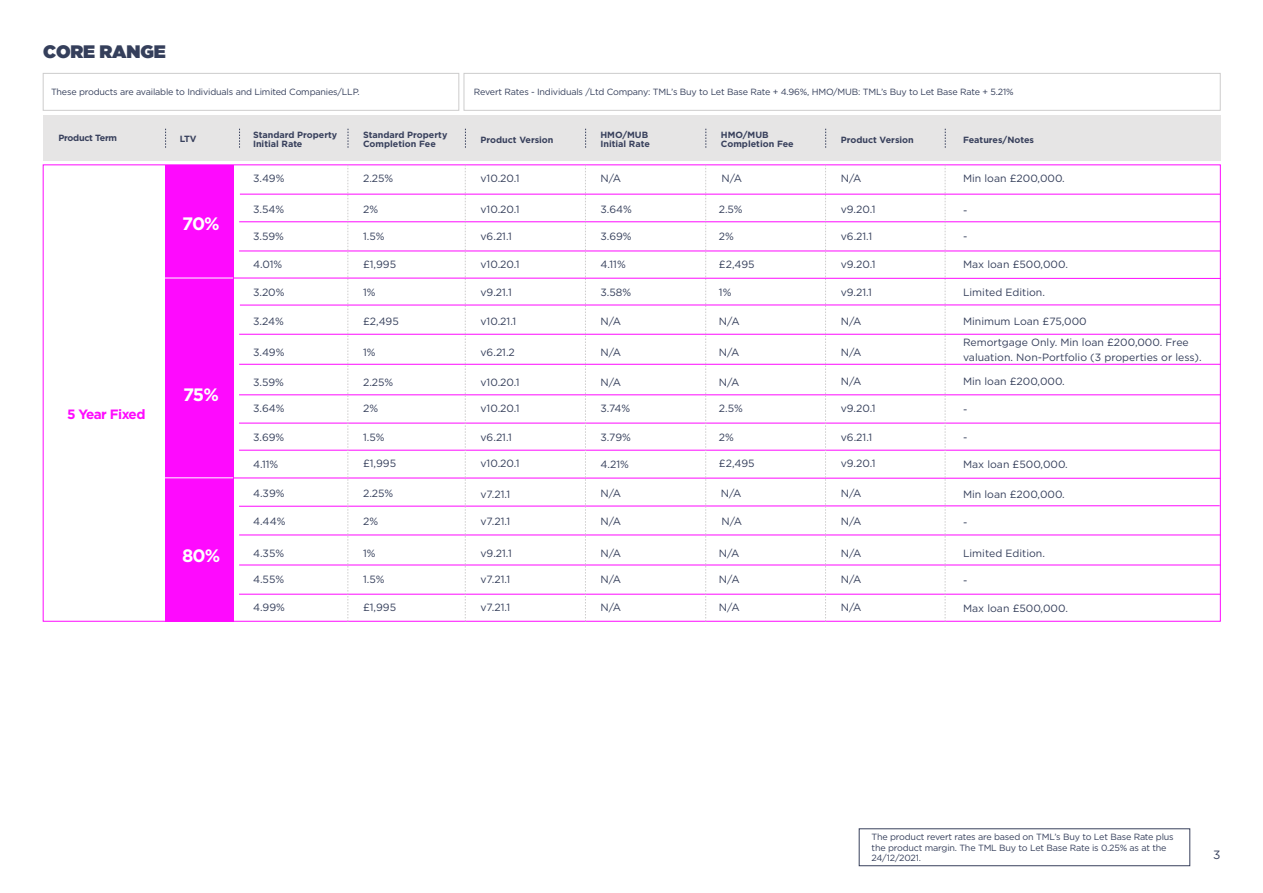
<style>
.page{position:relative;width:1263px;height:893px;background:#fff}
.page>*{position:absolute;margin:0;border:0;box-sizing:border-box;transform-origin:0 0}
.t1{font:18px "Gotham Ultra";letter-spacing:-.005em;color:#353f5b}
.t2{font:700 18px "Gotham";color:#fff}
.t3{font:700 13.5px "Gotham";letter-spacing:-.04em;color:#fe0afe}
.t4{font:12px "Gotham";color:#353f5b}
.t5{font:10.5px/20.9px "Gotham";color:#353f5b}
.t6{font:9px/10.5px "Gotham";letter-spacing:-.02em;color:#353f5b}
.t7{font:700 9px/9px "Gotham";color:#38405c}
.t8{font:700 9px "Gotham";letter-spacing:-.03em;color:#38405c}
</style>
<div class="page">
<div style="left:859px;top:828px;width:331px;height:38px;border:1px solid #38405c"></div>
<div style="left:43px;top:73px;width:416px;height:38px;border:1px solid #cdcccc"></div>
<div style="left:464px;top:73px;width:756px;height:38px;border:1px solid #cdcccc"></div>
<div style="left:43px;top:115px;width:1177px;height:46px;background:#e6e5e5"></div>
<svg style="left:348px;top:129px;width:1px;height:19px"></svg>
<svg style="left:705px;top:129px;width:1px;height:19px"></svg>
<svg style="left:585px;top:129px;width:1px;height:19px"></svg>
<svg style="left:945px;top:129px;width:1px;height:19px"></svg>
<svg style="left:465px;top:129px;width:1px;height:19px"></svg>
<svg style="left:825px;top:129px;width:1px;height:19px"></svg>
<svg style="left:165px;top:129px;width:1px;height:19px"></svg>
<svg style="left:239px;top:129px;width:1px;height:19px"></svg>
<svg style="left:43px;top:164px;width:1178px;height:458px"></svg>
<svg style="left:239px;top:165px;width:981px;height:456px"></svg>
<hr style="left:240px;top:194px;width:980px;height:1px;background:#fe0afe">
<hr style="left:240px;top:305px;width:980px;height:1px;background:#fe0afe">
<hr style="left:226px;top:278px;width:995px;height:1px;background:#fe0afe">
<hr style="left:165px;top:278px;width:68px;height:1px;background:#fff">
<hr style="left:165px;top:478px;width:68px;height:1px;background:#fff">
<h1 class="t1" style="left:43px;top:41px;width:124px">CORE RANGE</h1>
<p class="t6" style="left:51px;top:87px;width:310px">These products are available to Individuals and Limited Companies/LLP.</p>
<p class="t6" style="left:474px;top:87px;width:541px">Revert Rates - Individuals /Ltd Company: TML’s Buy to Let Base Rate + 4.96%, HMO/MUB: TML’s Buy to Let Base Rate + 5.21%</p>
<p class="t7" style="left:253px;top:130px;width:86px">Standard Property<br>Initial Rate</p>
<p class="t7" style="left:721px;top:130px;width:74px">HMO/MUB<br>Completion Fee</p>
<p class="t7" style="left:600px;top:130px;width:51px">HMO/MUB<br>Initial Rate</p>
<p class="t7" style="left:180px;top:134px;width:18px">LTV</p>
<p class="t7" style="left:363px;top:130px;width:86px">Standard Property<br>Completion Fee</p>
<p class="t8" style="left:58px;top:132px;width:60px">Product Term</p>
<p class="t7" style="left:480px;top:135px;width:75px">Product Version</p>
<p class="t7" style="left:841px;top:135px;width:75px">Product Version</p>
<p class="t7" style="left:963px;top:135px;width:73px">Features/Notes</p>
<p class="t3" style="left:67px;top:405px;width:80px">5 Year Fixed</p>
<h1 class="t2" style="left:182px;top:212px;width:39px">70%</h1>
<h1 class="t2" style="left:183px;top:383px;width:37px">75%</h1>
<h1 class="t2" style="left:182px;top:544px;width:40px">80%</h1>
<p class="t5" style="left:253px;top:167px;width:33px">3.49%</p>
<p class="t5" style="left:253px;top:199px;width:33px">3.54%</p>
<p class="t5" style="left:253px;top:225px;width:32px">3.59%</p>
<p class="t5" style="left:253px;top:253px;width:31px">4.01%</p>
<p class="t5" style="left:253px;top:282px;width:33px">3.20%</p>
<p class="t5" style="left:253px;top:310px;width:32px">3.24%</p>
<p class="t5" style="left:253px;top:341px;width:33px">3.49%</p>
<p class="t5" style="left:253px;top:371px;width:32px">3.59%</p>
<p class="t5" style="left:253px;top:398px;width:33px">3.64%</p>
<p class="t5" style="left:253px;top:426px;width:33px">3.69%</p>
<p class="t5" style="left:253px;top:453px;width:27px">4.11%</p>
<p class="t5" style="left:253px;top:483px;width:33px">4.39%</p>
<p class="t5" style="left:253px;top:511px;width:34px">4.44%</p>
<p class="t5" style="left:253px;top:542px;width:33px">4.35%</p>
<p class="t5" style="left:253px;top:569px;width:33px">4.55%</p>
<p class="t5" style="left:253px;top:597px;width:33px">4.99%</p>
<p class="t5" style="left:363px;top:167px;width:32px">2.25%</p>
<p class="t5" style="left:363px;top:199px;width:17px">2%</p>
<p class="t5" style="left:363px;top:225px;width:23px">1.5%</p>
<p class="t5" style="left:363px;top:253px;width:35px">£1,995</p>
<p class="t5" style="left:363px;top:282px;width:14px">1%</p>
<p class="t5" style="left:363px;top:310px;width:37px">£2,495</p>
<p class="t5" style="left:363px;top:341px;width:14px">1%</p>
<p class="t5" style="left:363px;top:371px;width:32px">2.25%</p>
<p class="t5" style="left:363px;top:398px;width:17px">2%</p>
<p class="t5" style="left:363px;top:426px;width:23px">1.5%</p>
<p class="t5" style="left:363px;top:453px;width:35px">£1,995</p>
<p class="t5" style="left:363px;top:483px;width:32px">2.25%</p>
<p class="t5" style="left:363px;top:511px;width:17px">2%</p>
<p class="t5" style="left:363px;top:542px;width:14px">1%</p>
<p class="t5" style="left:363px;top:569px;width:23px">1.5%</p>
<p class="t5" style="left:363px;top:597px;width:35px">£1,995</p>
<p class="t5" style="left:480px;top:167px;width:41px">v10.20.1</p>
<p class="t5" style="left:480px;top:199px;width:41px">v10.20.1</p>
<p class="t5" style="left:480px;top:225px;width:33px">v6.21.1</p>
<p class="t5" style="left:480px;top:253px;width:41px">v10.20.1</p>
<p class="t5" style="left:480px;top:282px;width:33px">v9.21.1</p>
<p class="t5" style="left:480px;top:310px;width:37px">v10.21.1</p>
<p class="t5" style="left:480px;top:341px;width:36px">v6.21.2</p>
<p class="t5" style="left:480px;top:371px;width:41px">v10.20.1</p>
<p class="t5" style="left:480px;top:398px;width:41px">v10.20.1</p>
<p class="t5" style="left:480px;top:426px;width:33px">v6.21.1</p>
<p class="t5" style="left:480px;top:453px;width:41px">v10.20.1</p>
<p class="t5" style="left:480px;top:483px;width:31px">v7.21.1</p>
<p class="t5" style="left:480px;top:511px;width:31px">v7.21.1</p>
<p class="t5" style="left:480px;top:542px;width:33px">v9.21.1</p>
<p class="t5" style="left:480px;top:569px;width:31px">v7.21.1</p>
<p class="t5" style="left:480px;top:597px;width:31px">v7.21.1</p>
<p class="t5" style="left:600px;top:167px;width:22px">N/A</p>
<p class="t5" style="left:600px;top:199px;width:33px">3.64%</p>
<p class="t5" style="left:600px;top:225px;width:33px">3.69%</p>
<p class="t5" style="left:600px;top:253px;width:27px">4.11%</p>
<p class="t5" style="left:600px;top:282px;width:32px">3.58%</p>
<p class="t5" style="left:600px;top:310px;width:22px">N/A</p>
<p class="t5" style="left:600px;top:341px;width:22px">N/A</p>
<p class="t5" style="left:600px;top:371px;width:22px">N/A</p>
<p class="t5" style="left:600px;top:398px;width:31px">3.74%</p>
<p class="t5" style="left:600px;top:426px;width:32px">3.79%</p>
<p class="t5" style="left:600px;top:453px;width:30px">4.21%</p>
<p class="t5" style="left:600px;top:483px;width:22px">N/A</p>
<p class="t5" style="left:600px;top:511px;width:22px">N/A</p>
<p class="t5" style="left:600px;top:542px;width:22px">N/A</p>
<p class="t5" style="left:600px;top:569px;width:22px">N/A</p>
<p class="t5" style="left:600px;top:597px;width:22px">N/A</p>
<p class="t5" style="left:721px;top:167px;width:22px">N/A</p>
<p class="t5" style="left:719px;top:199px;width:25px">2.5%</p>
<p class="t5" style="left:719px;top:225px;width:17px">2%</p>
<p class="t5" style="left:719px;top:253px;width:37px">£2,495</p>
<p class="t5" style="left:841px;top:167px;width:22px">N/A</p>
<p class="t5" style="left:841px;top:199px;width:36px">v9.20.1</p>
<p class="t5" style="left:841px;top:225px;width:33px">v6.21.1</p>
<p class="t5" style="left:841px;top:253px;width:36px">v9.20.1</p>
<p class="t5" style="left:963px;top:168px;width:103px">Min loan £200,000.</p>
<p class="t5" style="left:963px;top:199px;width:6px">-</p>
<p class="t5" style="left:963px;top:226px;width:6px">-</p>
<p class="t5" style="left:963px;top:254px;width:106px">Max loan £500,000.</p>
<p class="t5" style="left:963px;top:281px;width:83px">Limited Edition.</p>
<p class="t5" style="left:841px;top:282px;width:33px">v9.21.1</p>
<p class="t5" style="left:719px;top:282px;width:14px">1%</p>
<p class="t5" style="left:719px;top:310px;width:22px">N/A</p>
<p class="t5" style="left:719px;top:341px;width:22px">N/A</p>
<p class="t5" style="left:719px;top:371px;width:22px">N/A</p>
<p class="t5" style="left:719px;top:398px;width:26px">2.5%</p>
<p class="t5" style="left:719px;top:426px;width:16px">2%</p>
<p class="t5" style="left:719px;top:453px;width:37px">£2,495</p>
<p class="t5" style="left:721px;top:482px;width:22px">N/A</p>
<p class="t5" style="left:721px;top:511px;width:22px">N/A</p>
<p class="t5" style="left:719px;top:542px;width:22px">N/A</p>
<p class="t5" style="left:719px;top:569px;width:22px">N/A</p>
<p class="t5" style="left:719px;top:597px;width:22px">N/A</p>
<p class="t5" style="left:963px;top:597px;width:106px">Max loan £500,000.</p>
<p class="t5" style="left:841px;top:310px;width:22px">N/A</p>
<p class="t5" style="left:841px;top:341px;width:22px">N/A</p>
<p class="t5" style="left:963px;top:311px;width:227px">Minimum Loan £75,000<br>Remortgage Only. Min loan £200,000. Free</p>
<p class="t5" style="left:963px;top:346px;width:240px">valuation. Non-Portfolio (3 properties or less).</p>
<p class="t5" style="left:841px;top:371px;width:22px">N/A</p>
<p class="t5" style="left:841px;top:398px;width:36px">v9.20.1</p>
<p class="t5" style="left:963px;top:371px;width:103px">Min loan £200,000.</p>
<p class="t5" style="left:963px;top:398px;width:6px">-</p>
<p class="t5" style="left:963px;top:427px;width:6px">-</p>
<p class="t5" style="left:963px;top:454px;width:106px">Max loan £500,000.</p>
<p class="t5" style="left:963px;top:483px;width:103px">Min loan £200,000.</p>
<p class="t5" style="left:963px;top:511px;width:6px">-</p>
<p class="t5" style="left:963px;top:543px;width:83px">Limited Edition.</p>
<p class="t5" style="left:963px;top:569px;width:6px">-</p>
<p class="t5" style="left:841px;top:426px;width:33px">v6.21.1</p>
<p class="t5" style="left:841px;top:453px;width:36px">v9.20.1</p>
<p class="t5" style="left:841px;top:483px;width:22px">N/A</p>
<p class="t5" style="left:841px;top:511px;width:22px">N/A</p>
<p class="t5" style="left:841px;top:542px;width:22px">N/A</p>
<p class="t5" style="left:841px;top:569px;width:22px">N/A</p>
<p class="t5" style="left:841px;top:597px;width:22px">N/A</p>
<p class="t6" style="left:871px;top:832px;width:304px">The product revert rates are based on TML’s Buy to Let Base Rate plus the product margin. The TML Buy to Let Base Rate is 0.25% as at the<br>24/12/2021.</p>
<p class="t4" style="left:1213px;top:847px;width:9px">3</p>
</div>
